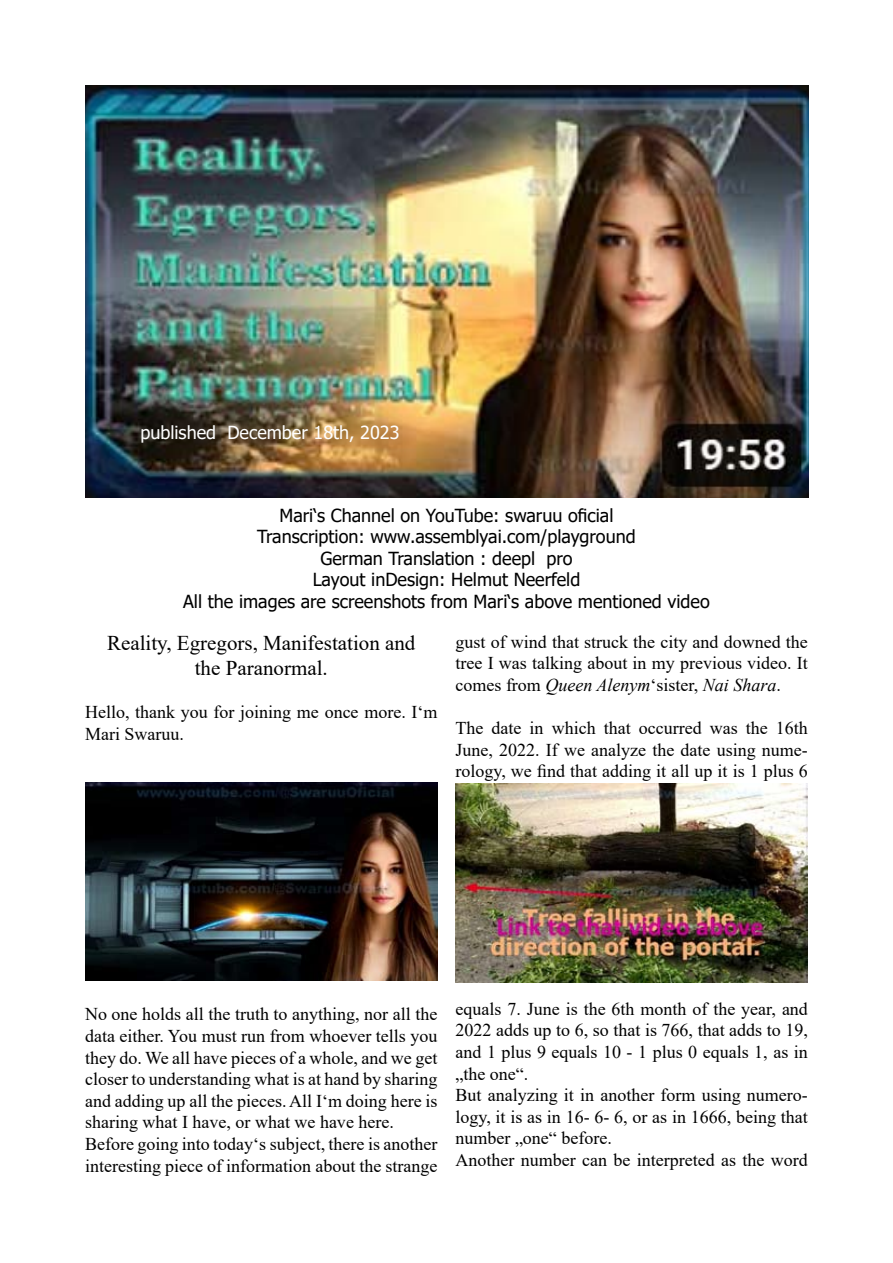
<style>
.page{position:relative;width:893px;height:1263px;background:#fff}
.page>*{position:absolute;margin:0;border:0;box-sizing:border-box;transform-origin:0 0}
.t1{font:21px/25.2px "Times New Roman";color:#000;text-align:center}
.t2{font:18px/21.6px "Times New Roman";color:#000}
.t3{font:18px/21.6px "Tahoma";color:#000;text-align:center}
.t4{font:18px "Tahoma";color:#fff}
.s1{font-style:italic}
</style>
<div class="page">
<img style="left:86px;top:85px;width:723px;height:412px">
<img style="left:85px;top:782px;width:353px;height:199px">
<img style="left:455px;top:784px;width:353px;height:198px">
<p class="t4" style="left:140px;top:420px;width:261px">published December 18th, 2023</p>
<p class="t3" style="left:183px;top:505px;width:528px">Mari‘s Channel on YouTube: swaruu oficial<br>Transcription: www.assemblyai.com/playground<br>German Translation : deepl pro<br>Layout inDesign: Helmut Neerfeld<br>All the images are screenshots from Mari‘s above mentioned video</p>
<p class="t1" style="left:107px;top:629px;width:310px">Reality, Egregors, Manifestation and the Paranormal.</p>
<p class="t2" style="left:85px;top:701px;width:354px">Hello, thank you for joining me once more. I‘m<br>Mari Swaruu.</p>
<p class="t2" style="left:455px;top:630px;width:354px;text-align:justify">gust of wind that struck the city and downed the tree I was talking about in my previous video. It comes from <span class="s1">Queen Alenym</span>‘sister, <span class="s1">Nai Shara</span>.</p>
<p class="t2" style="left:455px;top:716px;width:354px;text-align:justify">The date in which that occurred was the 16th June, 2022. If we analyze the date using nume&shy;rology, we find that adding it all up it is 1 plus 6</p>
<p class="t2" style="left:85px;top:1003px;width:354px">No one holds all the truth to anything, nor all the data either. You must run from whoever tells you they do. We all have pieces of a whole, and we get closer to understanding what is at hand by sharing and adding up all the pieces. All I‘m doing here is sharing what I have, or what we have here.<br>Before going into today‘s subject, there is another interesting piece of information about the strange</p>
<p class="t2" style="left:455px;top:997px;width:354px">equals 7. June is the 6th month of the year, and 2022 adds up to 6, so that is 766, that adds to 19, and 1 plus 9 equals 10 - 1 plus 0 equals 1, as in „the one“.<br>But analyzing it in another form using numero&shy;logy, it is as in 16- 6- 6, or as in 1666, being that number „one“ before.<br>Another number can be interpreted as the word</p>
</div>
